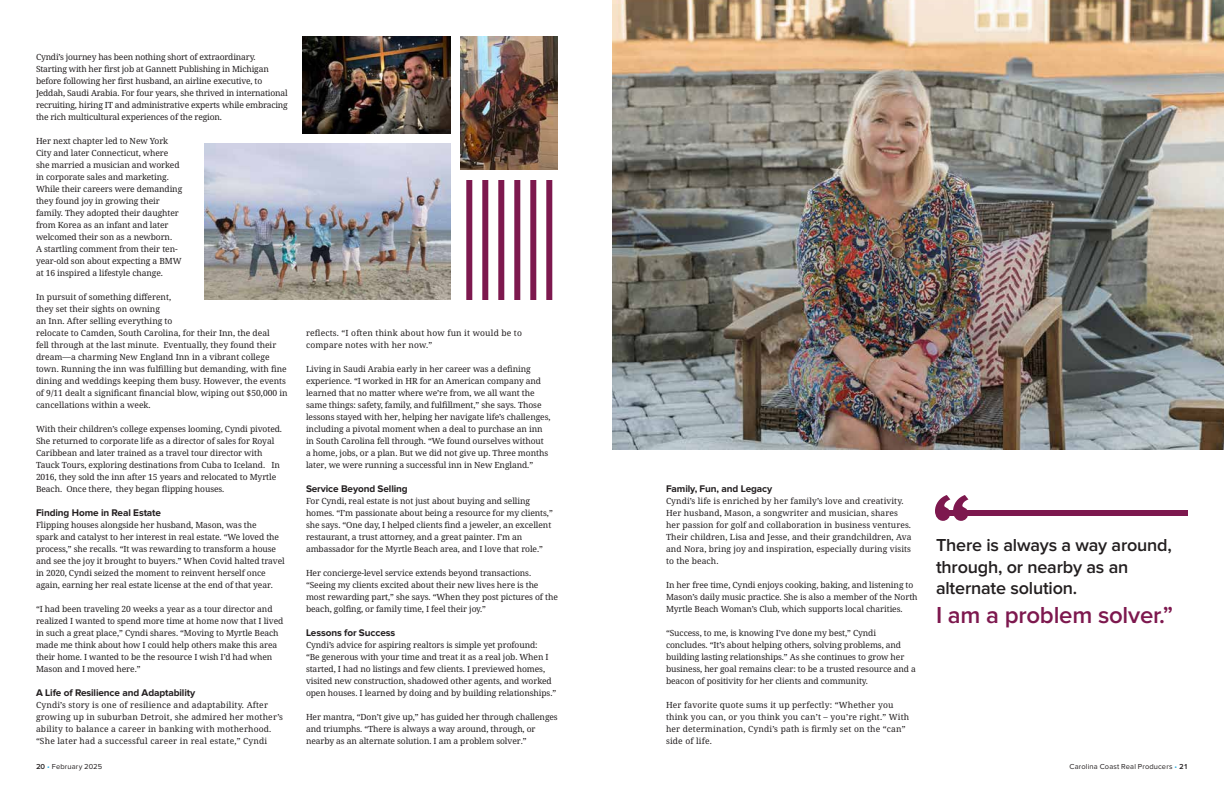
<style>
.page{position:relative;width:1224px;height:792px;background:#fff}
.page>*{position:absolute;margin:0;border:0;box-sizing:border-box;transform-origin:0 0}
.t1{font:600 24px "Proxima Nova";letter-spacing:-.01em;color:#7d184e}
.t2{font:600 18px/21.6px "Proxima Nova";letter-spacing:-.01em;color:#231f20}
.t3{font:700 10px "Proxima Nova";letter-spacing:-.01em;color:#231f20}
.t4{font:8.5px/12px "Avrile Serif";letter-spacing:-.01em;color:#231f20}
.t5{font:8.5px/12px "Avrile Serif";letter-spacing:.02em;color:#231f20}
.t6{font:8.5px/12px "Avrile Serif";letter-spacing:.01em;color:#231f20}
.t7{font:7.5px "Proxima Nova";letter-spacing:.02em;color:#231f20}
.s1{font-weight:600}
.s2{color:#19a8e0}
</style>
<div class="page">
<img style="left:461px;top:36px;width:97px;height:133px">
<img style="left:302px;top:36px;width:149px;height:97px">
<img style="left:205px;top:143px;width:245px;height:157px">
<img style="left:612px;top:0;width:612px;height:449px">
<div style="left:936px;top:510px;width:252px;height:6px;background:#7d184e"></div>
<svg style="left:935px;top:495px;width:33px;height:26px"></svg>
<div style="left:466px;top:180px;width:6px;height:120px;background:#7d184e"></div>
<div style="left:482px;top:180px;width:6px;height:120px;background:#7d184e"></div>
<div style="left:498px;top:180px;width:6px;height:120px;background:#7d184e"></div>
<div style="left:514px;top:180px;width:6px;height:120px;background:#7d184e"></div>
<div style="left:530px;top:180px;width:6px;height:120px;background:#7d184e"></div>
<div style="left:546px;top:180px;width:6px;height:120px;background:#7d184e"></div>
<p class="t4" style="left:36px;top:51px;width:253px">Cyndi’s journey has been nothing short of extraordinary.<br>Starting with her first job at Gannett Publishing in Michigan before following her first husband, an airline executive, to Jeddah, Saudi Arabia. For four years, she thrived in international recruiting, hiring IT and administrative experts while embracing the rich multicultural experiences of the region.</p>
<p class="t4" style="left:36px;top:135px;width:148px">Her next chapter led to New York City and later Connecticut, where she married a musician and worked in corporate sales and marketing.<br>While their careers were demanding they found joy in growing their family. They adopted their daughter from Korea as an infant and later welcomed their son as a newborn.<br>A startling comment from their ten&shy;year-old son about expecting a BMW at 16 inspired a lifestyle change.</p>
<p class="t4" style="left:36px;top:291px;width:253px">In pursuit of something different,<br>they set their sights on owning<br>an Inn. After selling everything to<br>relocate to Camden, South Carolina, for their Inn, the deal<br>fell through at the last minute. Eventually, they found their dream—a charming New England Inn in a vibrant college town. Running the inn was fulfilling but demanding, with fine dining and weddings keeping them busy. However, the events of 9/11 dealt a significant financial blow, wiping out $50,000 in cancellations within a week.</p>
<p class="t4" style="left:36px;top:423px;width:248px">With their children’s college expenses looming, Cyndi pivoted.<br>She returned to corporate life as a director of sales for Royal Caribbean and later trained as a travel tour director with Tauck Tours, exploring destinations from Cuba to Iceland. In 2016, they sold the inn after 15 years and relocated to Myrtle Beach. Once there, they began flipping houses.</p>
<p class="t3" style="left:36px;top:508px;width:127px">Finding Home in Real Estate</p>
<p class="t4" style="left:36px;top:519px;width:250px">Flipping houses alongside her husband, Mason, was the<br>spark and catalyst to her interest in real estate. “We loved the process,” she recalls. “It was rewarding to transform a house and see the joy it brought to buyers.” When Covid halted travel in 2020, Cyndi seized the moment to reinvent herself once again, earning her real estate license at the end of that year.</p>
<p class="t4" style="left:36px;top:603px;width:249px">“I had been traveling 20 weeks a year as a tour director and realized I wanted to spend more time at home now that I lived in such a great place,” Cyndi shares. “Moving to Myrtle Beach made me think about how I could help others make this area their home. I wanted to be the resource I wish I’d had when Mason and I moved here.”</p>
<p class="t3" style="left:36px;top:688px;width:161px">A Life of Resilience and Adaptability</p>
<p class="t5" style="left:36px;top:699px;width:249px">Cyndi’s story is one of resilience and adaptability. After growing up in suburban Detroit, she admired her mother’s ability to balance a career in banking with motherhood. “She later had a successful career in real estate,” Cyndi</p>
<p class="t5" style="left:306px;top:327px;width:218px">reflects. “I often think about how fun it would be to compare notes with her now.”</p>
<p class="t4" style="left:306px;top:363px;width:246px">Living in Saudi Arabia early in her career was a defining experience. “I worked in HR for an American company and learned that no matter where we’re from, we all want the same things: safety, family, and fulfillment,” she says. Those lessons stayed with her, helping her navigate life’s challenges, including a pivotal moment when a deal to purchase an inn in South Carolina fell through. “We found ourselves without a home, jobs, or a plan. But we did not give up. Three months later, we were running a successful inn in New England.”</p>
<p class="t3" style="left:306px;top:484px;width:103px">Service Beyond Selling</p>
<p class="t4" style="left:306px;top:495px;width:248px">For Cyndi, real estate is not just about buying and selling homes. “I’m passionate about being a resource for my clients,” she says. “One day, I helped clients find a jeweler, an excellent restaurant, a trust attorney, and a great painter. I’m an ambassador for the Myrtle Beach area, and I love that role.”</p>
<p class="t4" style="left:306px;top:567px;width:253px">Her concierge-level service extends beyond transactions. “Seeing my clients excited about their new lives here is the most rewarding part,” she says. “When they post pictures of the beach, golfing, or family time, I feel their joy.”</p>
<p class="t3" style="left:306px;top:628px;width:91px">Lessons for Success</p>
<p class="t4" style="left:306px;top:639px;width:252px">Cyndi’s advice for aspiring realtors is simple yet profound:<br>“Be generous with your time and treat it as a real job. When I started, I had no listings and few clients. I previewed homes, visited new construction, shadowed other agents, and worked open houses. I learned by doing and by building relationships.”</p>
<p class="t4" style="left:306px;top:711px;width:253px">Her mantra, “Don’t give up,” has guided her through challenges and triumphs. “There is always a way around, through, or nearby as an alternate solution. I am a problem solver.”</p>
<p class="t3" style="left:666px;top:484px;width:108px">Family, Fun, and Legacy</p>
<p class="t6" style="left:666px;top:495px;width:247px">Cyndi’s life is enriched by her family’s love and creativity.<br>Her husband, Mason, a songwriter and musician, shares her passion for golf and collaboration in business ventures.<br>Their children, Lisa and Jesse, and their grandchildren, Ava and Nora, bring joy and inspiration, especially during visits to the beach.</p>
<p class="t4" style="left:666px;top:579px;width:253px">In her free time, Cyndi enjoys cooking, baking, and listening to<br>Mason’s daily music practice. She is also a member of the North<br>Myrtle Beach Woman’s Club, which supports local charities.</p>
<p class="t4" style="left:666px;top:627px;width:251px">“Success, to me, is knowing I’ve done my best,” Cyndi concludes. “It’s about helping others, solving problems, and building lasting relationships.” As she continues to grow her business, her goal remains clear: to be a trusted resource and a beacon of positivity for her clients and community.</p>
<p class="t5" style="left:666px;top:699px;width:245px">Her favorite quote sums it up perfectly: “Whether you think you can, or you think you can’t – you’re right.” With her determination, Cyndi’s path is firmly set on the “can” side of life.</p>
<h2 class="t2" style="left:936px;top:535px;width:237px">There is always a way around, through, or nearby as an alternate solution.</h2>
<h1 class="t1" style="left:936px;top:601px;width:239px">I am a problem solver.”</h1>
<p class="t7" style="left:36px;top:762px;width:68px"><span class="s1">20</span> <span class="s2">•</span> February 2025</p>
<p class="t7" style="left:1070px;top:762px;width:120px">Carolina Coast Real Producers <span class="s2">•</span> <span class="s1">21</span></p>
</div>
